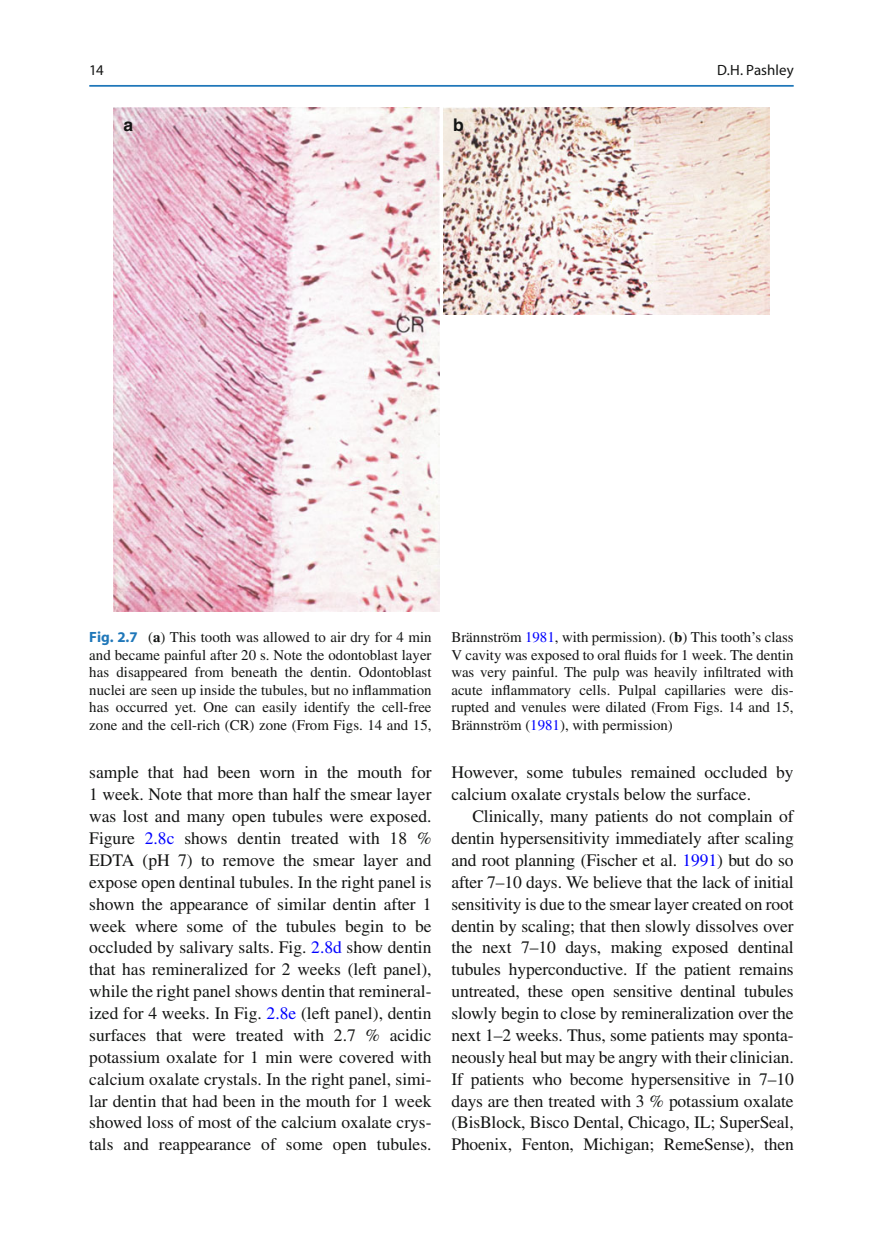
<style>
.page{position:relative;width:883px;height:1260px;background:#fff}
.page>*{position:absolute;margin:0;border:0;box-sizing:border-box;transform-origin:0 0}
.t1{font:17.5px/21.9px "Times";color:#131413;text-align:justify}
.t2{font:700 17.5px "Helvetica";color:#131413}
.t3{font:14.88px/17.5px "Times";color:#131413;text-align:justify}
.t4{font:14.88px "Myriad";letter-spacing:.005em;color:#131413}
.s1{font-family:"Myriad";font-weight:700;color:#1f77b9}
.s2{font-weight:700}
.s3{color:#00f}
</style>
<div class="page">
<img style="left:114px;top:107px;width:325px;height:504px">
<img style="left:444px;top:107px;width:325px;height:208px">
<hr style="left:89px;top:85px;width:705px;height:2px;background:#1f77b9">
<p class="t4" style="left:89px;top:64px;width:16px">14</p>
<p class="t2" style="left:123px;top:118px;width:11px">a</p>
<p class="t2" style="left:453px;top:118px;width:12px">b</p>
<p class="t4" style="left:717px;top:64px;width:78px">D.H. Pashley</p>
<p class="t3" style="left:89px;top:630px;width:344px"><span class="s1">Fig. 2.7</span> ( <span class="s2">a</span> ) This tooth was allowed to air dry for 4 min and became painful after 20 s. Note the odontoblast layer has disappeared from beneath the dentin. Odontoblast nuclei are seen up inside the tubules, but no inflammation has occurred yet. One can easily identify the cell-free zone and the cell-rich (CR) zone (From Figs. 14 and 15,</p>
<p class="t3" style="left:451px;top:630px;width:344px">Brännström <span class="s3">1981</span> , with permission). ( <span class="s2">b</span> ) This tooth’s class V cavity was exposed to oral fluids for 1 week. The dentin was very painful. The pulp was heavily infiltrated with acute inflammatory cells. Pulpal capillaries were dis&shy;rupted and venules were dilated (From Figs. 14 and 15, Brännström ( <span class="s3">1981</span> ), with permission)</p>
<p class="t1" style="left:89px;top:763px;width:344px">sample that had been worn in the mouth for 1 week. Note that more than half the smear layer was lost and many open tubules were exposed.<br>Figure <span class="s3">2.8c</span> shows dentin treated with 18 % EDTA (pH 7) to remove the smear layer and expose open dentinal tubules. In the right panel is shown the appearance of similar dentin after 1 week where some of the tubules begin to be occluded by salivary salts. Fig. <span class="s3">2.8d</span> show dentin that has remineralized for 2 weeks (left panel), while the right panel shows dentin that remineral&shy;ized for 4 weeks. In Fig. <span class="s3">2.8e</span> (left panel), dentin surfaces that were treated with 2.7 % acidic potassium oxalate for 1 min were covered with calcium oxalate crystals. In the right panel, simi&shy;lar dentin that had been in the mouth for 1 week showed loss of most of the calcium oxalate crys&shy;tals and reappearance of some open tubules.</p>
<p class="t1" style="left:451px;top:763px;width:344px">However, some tubules remained occluded by calcium oxalate crystals below the surface.</p>
<p class="t1" style="left:451px;top:807px;width:344px;text-indent:21px">Clinically, many patients do not complain of dentin hypersensitivity immediately after scaling and root planning (Fischer et al. <span class="s3">1991</span> ) but do so after 7–10 days. We believe that the lack of initial sensitivity is due to the smear layer created on root dentin by scaling; that then slowly dissolves over the next 7–10 days, making exposed dentinal tubules hyperconductive. If the patient remains untreated, these open sensitive dentinal tubules slowly begin to close by remineralization over the next 1–2 weeks. Thus, some patients may sponta&shy;neously heal but may be angry with their clinician.<br>If patients who become hypersensitive in 7–10 days are then treated with 3 % potassium oxalate (BisBlock, Bisco Dental, Chicago, IL; SuperSeal, Phoenix, Fenton, Michigan; RemeSense), then</p>
</div>
